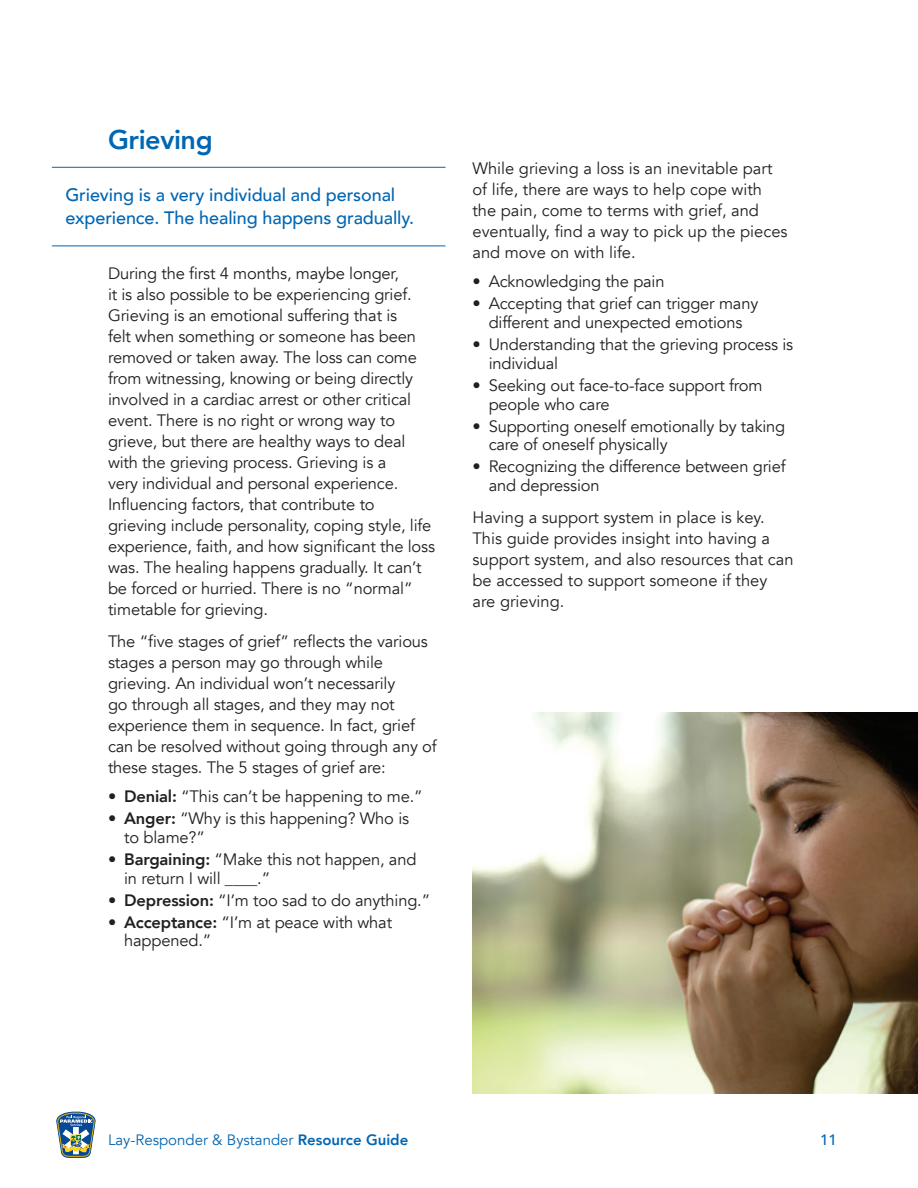
<style>
.page{position:relative;width:918px;height:1188px;background:#fff}
.page>*{position:absolute;margin:0;border:0;box-sizing:border-box;transform-origin:0 0}
.t1{font:800 27px "Avenir";letter-spacing:-.015em;color:#0166b3}
.t2{font:500 18px/22.5px "Avenir";letter-spacing:-.005em;color:#0166b3}
.t3{font:16.5px/21px "Avenir";letter-spacing:-.01em;color:#231f20}
.t4{font:15px "Avenir";color:#0166b3}
.t5{font:500 15px "Avenir";color:#0166b3}
.s1{font-weight:800}
</style>
<div class="page">
<svg style="left:56px;top:1111px;width:40px;height:47px"></svg>
<img style="left:472px;top:713px;width:446px;height:381px">
<hr style="left:52px;top:167px;width:394px;height:1px;background:#0166b3">
<hr style="left:52px;top:246px;width:394px;height:1px;background:#0166b3">
<h1 class="t1" style="left:108px;top:118px;width:106px">Grieving</h1>
<p class="t2" style="left:65px;top:183px;width:350px">Grieving is a very individual and personal experience. The healing happens gradually.</p>
<p class="t3" style="left:108px;top:263px;width:329px">During the first 4 months, maybe longer,<br>it is also possible to be experiencing grief.<br>Grieving is an emotional suffering that is<br>felt when something or someone has been removed or taken away. The loss can come from witnessing, knowing or being directly involved in a cardiac arrest or other critical event. There is no right or wrong way to grieve, but there are healthy ways to deal with the grieving process. Grieving is a<br>very individual and personal experience.<br>Influencing factors, that contribute to grieving include personality, coping style, life experience, faith, and how significant the loss was. The healing happens gradually. It can’t be forced or hurried. There is no “normal” timetable for grieving.</p>
<p class="t3" style="left:108px;top:631px;width:330px">The “five stages of grief” reflects the various stages a person may go through while grieving. An individual won’t necessarily<br>go through all stages, and they may not experience them in sequence. In fact, grief can be resolved without going through any of these stages. The 5 stages of grief are:</p>
<p class="t3" style="left:108px;top:786px;width:316px">• <span class="s1">Denial:</span> “This can’t be happening to me.”</p>
<p class="t3" style="left:124px;top:810px;width:286px;line-height:18.8px;text-indent:-16px">• <span class="s1">Anger:</span> “Why is this happening? Who is to blame?”</p>
<p class="t3" style="left:124px;top:850px;width:294px;line-height:18.8px;text-indent:-16px">• <span class="s1">Bargaining:</span> “Make this not happen, and in return I will ____.”</p>
<p class="t3" style="left:108px;top:890px;width:324px">• <span class="s1">Depression:</span> “I’m too sad to do anything.”</p>
<p class="t3" style="left:124px;top:913px;width:269px;line-height:18.8px;text-indent:-16px">• <span class="s1">Acceptance:</span> “I’m at peace with what happened.”</p>
<p class="t3" style="left:473px;top:158px;width:317px">While grieving a loss is an inevitable part of life, there are ways to help cope with the pain, come to terms with grief, and eventually, find a way to pick up the pieces and move on with life.</p>
<p class="t3" style="left:473px;top:272px;width:194px">• Acknowledging the pain</p>
<p class="t3" style="left:473px;top:295px;width:287px;line-height:18.8px;text-align:center">• Accepting that grief can trigger many different and unexpected emotions</p>
<p class="t3" style="left:489px;top:335px;width:306px;line-height:18.8px;text-indent:-16px">• Understanding that the grieving process is individual</p>
<p class="t3" style="left:489px;top:376px;width:275px;line-height:18.8px;text-indent:-16px">• Seeking out face-to-face support from people who care</p>
<p class="t3" style="left:489px;top:417px;width:298px;line-height:18.8px;text-indent:-16px">• Supporting oneself emotionally by taking care of oneself physically</p>
<p class="t3" style="left:489px;top:458px;width:298px;line-height:18.8px;text-indent:-16px">• Recognizing the difference between grief and depression</p>
<p class="t3" style="left:473px;top:507px;width:323px">Having a support system in place is key.<br>This guide provides insight into having a support system, and also resources that can be accessed to support someone if they are grieving.</p>
<p class="t4" style="left:108px;top:1131px;width:302px">Lay-Responder &amp; Bystander <span class="s1">Resource Guide</span></p>
<p class="t5" style="left:820px;top:1127px;width:18px">11</p>
</div>
